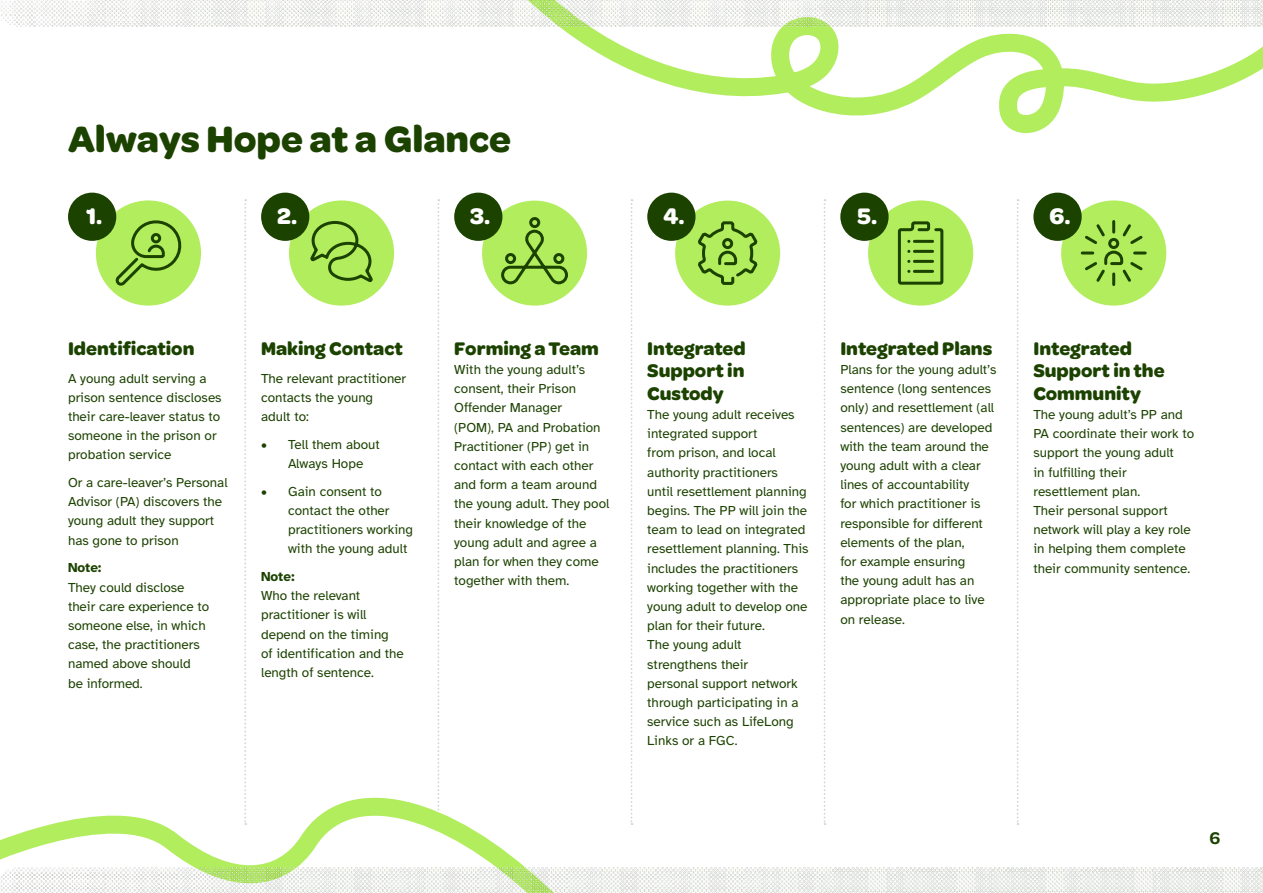
<style>
.page{position:relative;width:1263px;height:893px;background:#fff}
.page>*{position:absolute;margin:0;border:0;box-sizing:border-box;transform-origin:0 0}
.t1{font:700 39px "Omnes";color:#1c4200}
.t2{font:700 24px "Omnes";color:#fff}
.t3{font:700 19.5px/22.5px "Omnes";color:#1c4200;text-align:justify}
.t4{font:600 18px "Omnes";color:#1c4200}
.t5{font:13.5px/19.2px "Atkinson Hyperlegible";color:#1c4200}
.t6{font:700 13.5px "Atkinson Hyperlegible";color:#1c4200}
</style>
<div class="page">
<div style="left:96px;top:200px;width:105px;height:106px;background:#b2ed5e;border-radius:50%"></div>
<svg style="left:112px;top:216px;width:75px;height:70px"></svg>
<div style="left:675px;top:201px;width:105px;height:105px;background:#b2ed5e;border-radius:52px"></div>
<svg style="left:695px;top:220px;width:63px;height:65px"></svg>
<div style="left:482px;top:201px;width:105px;height:105px;background:#b2ed5e;border-radius:52px"></div>
<svg style="left:500px;top:216px;width:68px;height:69px"></svg>
<div style="left:68px;top:193px;width:48px;height:48px;background:#1c4200;border-radius:50%"></div>
<div style="left:289px;top:200px;width:105px;height:106px;background:#b2ed5e;border-radius:50%"></div>
<svg style="left:307px;top:219px;width:66px;height:63px"></svg>
<div style="left:261px;top:193px;width:48px;height:48px;background:#1c4200;border-radius:50%"></div>
<div style="left:454px;top:193px;width:48px;height:48px;background:#1c4200;border-radius:50%"></div>
<div style="left:647px;top:193px;width:48px;height:48px;background:#1c4200;border-radius:50%"></div>
<div style="left:868px;top:200px;width:105px;height:106px;background:#b2ed5e;border-radius:50%"></div>
<svg style="left:897px;top:221px;width:47px;height:64px"></svg>
<div style="left:840px;top:193px;width:48px;height:48px;background:#1c4200;border-radius:50%"></div>
<div style="left:1061px;top:200px;width:105px;height:106px;background:#b2ed5e;border-radius:50%"></div>
<svg style="left:1080px;top:220px;width:67px;height:66px"></svg>
<div style="left:1033px;top:193px;width:49px;height:48px;background:#1c4200;border-radius:50%"></div>
<svg style="left:630px;top:199px;width:2px;height:626px"></svg>
<svg style="left:437px;top:199px;width:2px;height:585px"></svg>
<svg style="left:244px;top:199px;width:2px;height:584px"></svg>
<svg style="left:824px;top:199px;width:1px;height:626px"></svg>
<svg style="left:1017px;top:199px;width:1px;height:626px"></svg>
<svg style="left:0;top:785px;width:525px;height:82px"></svg>
<img style="left:0;top:867px;width:1263px;height:26px">
<svg style="left:560px;top:27px;width:703px;height:107px"></svg>
<img style="left:0;top:0;width:1263px;height:27px">
<h1 class="t1" style="left:68px;top:112px;width:444px">Always Hope at a Glance</h1>
<h2 class="t2" style="left:86px;top:199px;width:18px">1.</h2>
<h2 class="t2" style="left:277px;top:199px;width:21px">2.</h2>
<h2 class="t2" style="left:470px;top:199px;width:22px">3.</h2>
<h2 class="t2" style="left:663px;top:199px;width:23px">4.</h2>
<h2 class="t2" style="left:857px;top:199px;width:21px">5.</h2>
<h2 class="t2" style="left:1049px;top:199px;width:23px">6.</h2>
<h3 class="t3" style="left:68px;top:336px;width:128px">Identification</h3>
<p class="t5" style="left:68px;top:369px;width:155px">A young adult serving a prison sentence discloses their care-leaver status to someone in the prison or probation service</p>
<p class="t5" style="left:68px;top:473px;width:161px">Or a care-leaver’s Personal<br>Advisor (PA) discovers the young adult they support has gone to prison</p>
<p class="t6" style="left:68px;top:560px;width:35px">Note:</p>
<p class="t5" style="left:68px;top:578px;width:143px">They could disclose their care experience to someone else, in which case, the practitioners named above should<br>be informed.</p>
<h3 class="t3" style="left:261px;top:336px;width:143px">Making Contact</h3>
<p class="t5" style="left:261px;top:369px;width:147px">The relevant practitioner contacts the young<br>adult to:</p>
<p class="t5" style="left:288px;top:435px;width:93px;text-indent:-27px">• Tell them about<br>Always Hope</p>
<p class="t5" style="left:288px;top:482px;width:126px;text-indent:-27px">• Gain consent to contact the other practitioners working with the young adult</p>
<p class="t6" style="left:261px;top:569px;width:35px">Note:</p>
<p class="t5" style="left:261px;top:586px;width:144px">Who the relevant practitioner is will depend on the timing of identification and the length of sentence.</p>
<h3 class="t3" style="left:454px;top:336px;width:146px">Forming a Team</h3>
<p class="t5" style="left:454px;top:360px;width:157px">With the young adult’s consent, their Prison<br>Offender Manager<br>(POM), PA and Probation<br>Practitioner (PP) get in contact with each other and form a team around the young adult. They pool their knowledge of the young adult and agree a plan for when they come together with them.</p>
<h3 class="t3" style="left:647px;top:336px;width:100px">Integrated Support in Custody</h3>
<p class="t5" style="left:647px;top:405px;width:163px">The young adult receives integrated support<br>from prison, and local authority practitioners<br>until resettlement planning begins. The PP will join the team to lead on integrated resettlement planning. This includes the practitioners working together with the young adult to develop one plan for their future.<br>The young adult strengthens their<br>personal support network through participating in a service such as LifeLong<br>Links or a FGC.</p>
<h3 class="t3" style="left:840px;top:336px;width:153px">Integrated Plans</h3>
<p class="t5" style="left:840px;top:360px;width:158px">Plans for the young adult’s sentence (long sentences only) and resettlement (all sentences) are developed with the team around the young adult with a clear lines of accountability<br>for which practitioner is responsible for different elements of the plan,<br>for example ensuring<br>the young adult has an appropriate place to live on release.</p>
<h3 class="t3" style="left:1033px;top:336px;width:133px;text-align:left">Integrated<br>Support in the<br>Community</h3>
<p class="t5" style="left:1033px;top:405px;width:162px">The young adult’s PP and<br>PA coordinate their work to support the young adult<br>in fulfilling their resettlement plan.<br>Their personal support network will play a key role in helping them complete their community sentence.</p>
<h3 class="t4" style="left:1209px;top:826px;width:12px">6</h3>
</div>
